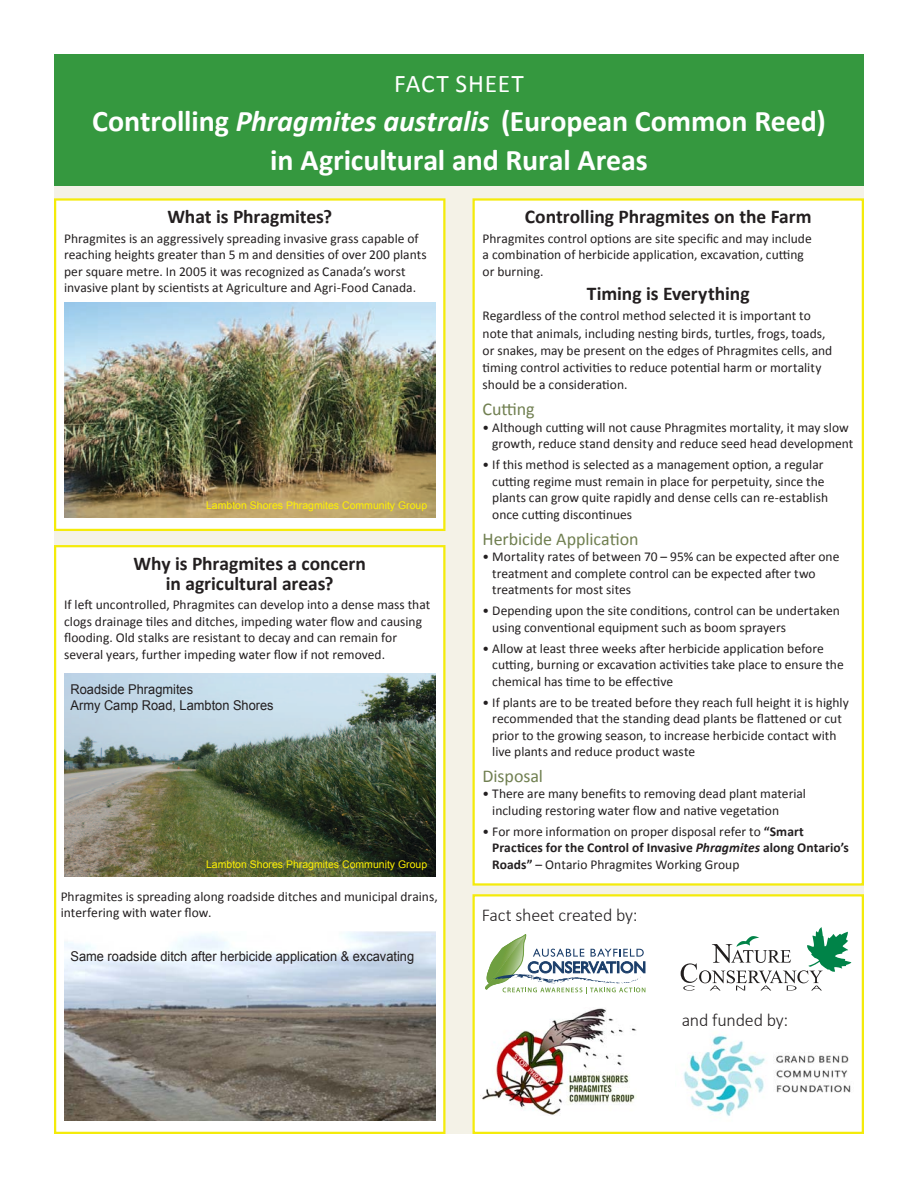
<style>
.page{position:relative;width:918px;height:1188px;background:#fff}
.page>*{position:absolute;margin:0;border:0;box-sizing:border-box;transform-origin:0 0}
.t1{font:700 30px/39px "Calibri";letter-spacing:-.005em;color:#fff;text-align:center}
.t2{font:25.5px "Calibri";letter-spacing:.03em;color:#fff}
.t3{font:700 19.5px/19.8px "Calibri";letter-spacing:-.005em;color:#231f20;text-align:center}
.t4{font:18px "Calibri";letter-spacing:-.005em;color:#707f50}
.t5{font:300 18px "Calibri";letter-spacing:-.01em;color:#231f20}
.t6{font:13.5px/16.5px "Calibri";color:#231f20}
.t7{font:13.5px/16.2px "Arial";color:#231f20;scale:.95 1}
.t8{font:10.5px "Arial";color:#fff101}
.s1{font-style:italic}
.s2{font-weight:700}
.s3{font-weight:700;font-style:italic}
</style>
<div class="page">
<div style="left:54px;top:177px;width:810px;height:957px;background:#f4f2e7"></div>
<div style="left:54px;top:54px;width:810px;height:132px;background:#35983f"></div>
<svg style="left:54px;top:198px;width:391px;height:333px;background:#fdfdee"></svg>
<div style="left:474px;top:199px;width:389px;height:685px;background:#fff"></div>
<div style="left:472px;top:198px;width:392px;height:688px;border:2px solid #f4eb0a"></div>
<svg style="left:54px;top:545px;width:391px;height:589px;background:#fdfcf1"></svg>
<div style="left:474px;top:895px;width:389px;height:238px;background:#fff"></div>
<div style="left:472px;top:894px;width:392px;height:240px;border:2px solid #f4eb0a"></div>
<img style="left:64px;top:302px;width:371px;height:215px">
<img style="left:64px;top:673px;width:371px;height:204px">
<img style="left:64px;top:932px;width:371px;height:188px">
<img style="left:480px;top:1008px;width:156px;height:107px">
<img style="left:683px;top:1035px;width:168px;height:81px">
<svg style="left:485px;top:934px;width:160px;height:60px"></svg>
<svg style="left:681px;top:927px;width:170px;height:64px"></svg>
<h2 class="t2" style="left:394px;top:67px;width:131px">FACT SHEET</h2>
<h1 class="t1" style="left:92px;top:101px;width:735px">Controlling <span class="s1">Phragmites australis</span> (European Common Reed) in Agricultural and Rural Areas</h1>
<h3 class="t3" style="left:167px;top:207px;width:166px">What is Phragmites?</h3>
<p class="t6" style="left:64px;top:230px;width:364px">Phragmites is an aggressively spreading invasive grass capable of reaching heights greater than 5 m and densities of over 200 plants per square metre. In 2005 it was recognized as Canada’s worst invasive plant by scientists at Agriculture and Agri-Food Canada.</p>
<h3 class="t3" style="left:525px;top:207px;width:288px">Controlling Phragmites on the Farm</h3>
<p class="t6" style="left:483px;top:230px;width:331px">Phragmites control options are site specific and may include a combination of herbicide application, excavation, cutting or burning.</p>
<h3 class="t3" style="left:587px;top:284px;width:164px">Timing is Everything</h3>
<p class="t6" style="left:483px;top:307px;width:351px;line-height:17.2px">Regardless of the control method selected it is important to note that animals, including nesting birds, turtles, frogs, toads, or snakes, may be present on the edges of Phragmites cells, and timing control activities to reduce potential harm or mortality should be a consideration.</p>
<h3 class="t4" style="left:483px;top:398px;width:54px">Cutting</h3>
<p class="t6" style="left:492px;top:419px;width:363px;text-indent:-10px">• Although cutting will not cause Phragmites mortality, it may slow growth, reduce stand density and reduce seed head development</p>
<p class="t6" style="left:492px;top:456px;width:337px;text-indent:-10px">• If this method is selected as a management option, a regular cutting regime must remain in place for perpetuity, since the plants can grow quite rapidly and dense cells can re-establish once cutting discontinues</p>
<h3 class="t4" style="left:483px;top:527px;width:157px">Herbicide Application</h3>
<p class="t6" style="left:492px;top:548px;width:349px;text-indent:-10px">• Mortality rates of between 70 – 95% can be expected after one treatment and complete control can be expected after two treatments for most sites</p>
<p class="t6" style="left:492px;top:602px;width:349px;text-indent:-10px">• Depending upon the site conditions, control can be undertaken using conventional equipment such as boom sprayers</p>
<p class="t6" style="left:492px;top:640px;width:353px;text-indent:-10px">• Allow at least three weeks after herbicide application before cutting, burning or excavation activities take place to ensure the chemical has time to be effective</p>
<p class="t6" style="left:492px;top:694px;width:358px;text-indent:-10px">• If plants are to be treated before they reach full height it is highly recommended that the standing dead plants be flattened or cut prior to the growing season, to increase herbicide contact with live plants and reduce product waste</p>
<h3 class="t4" style="left:483px;top:765px;width:62px">Disposal</h3>
<p class="t6" style="left:492px;top:786px;width:315px;text-indent:-10px">• There are many benefits to removing dead plant material including restoring water flow and native vegetation</p>
<p class="t6" style="left:492px;top:823px;width:358px;text-indent:-10px">• For more information on proper disposal refer to <span class="s2">“Smart<br>Practices for the Control of Invasive</span> <span class="s3">Phragmites</span> <span class="s2">along Ontario’s<br>Roads”</span> – Ontario Phragmites Working Group</p>
<p class="t8" style="left:206px;top:499px;width:223px">Lambton Shores Phragmites Community Group</p>
<h3 class="t3" style="left:134px;top:553px;width:234px">Why is Phragmites a concern in agricultural areas?</h3>
<p class="t6" style="left:64px;top:597px;width:368px">If left uncontrolled, Phragmites can develop into a dense mass that clogs drainage tiles and ditches, impeding water flow and causing flooding. Old stalks are resistant to decay and can remain for several years, further impeding water flow if not removed.</p>
<p class="t7" style="left:71px;top:681px;width:215px">Roadside Phragmites<br>Army Camp Road, Lambton Shores</p>
<p class="t8" style="left:206px;top:858px;width:223px">Lambton Shores Phragmites Community Group</p>
<p class="t6" style="left:61px;top:888px;width:379px">Phragmites is spreading along roadside ditches and municipal drains, interfering with water flow.</p>
<p class="t7" style="left:71px;top:949px;width:363px">Same roadside ditch after herbicide application &amp; excavating</p>
<h3 class="t5" style="left:482px;top:904px;width:157px">Fact sheet created by:</h3>
<h3 class="t5" style="left:682px;top:1009px;width:108px">and funded by:</h3>
</div>
